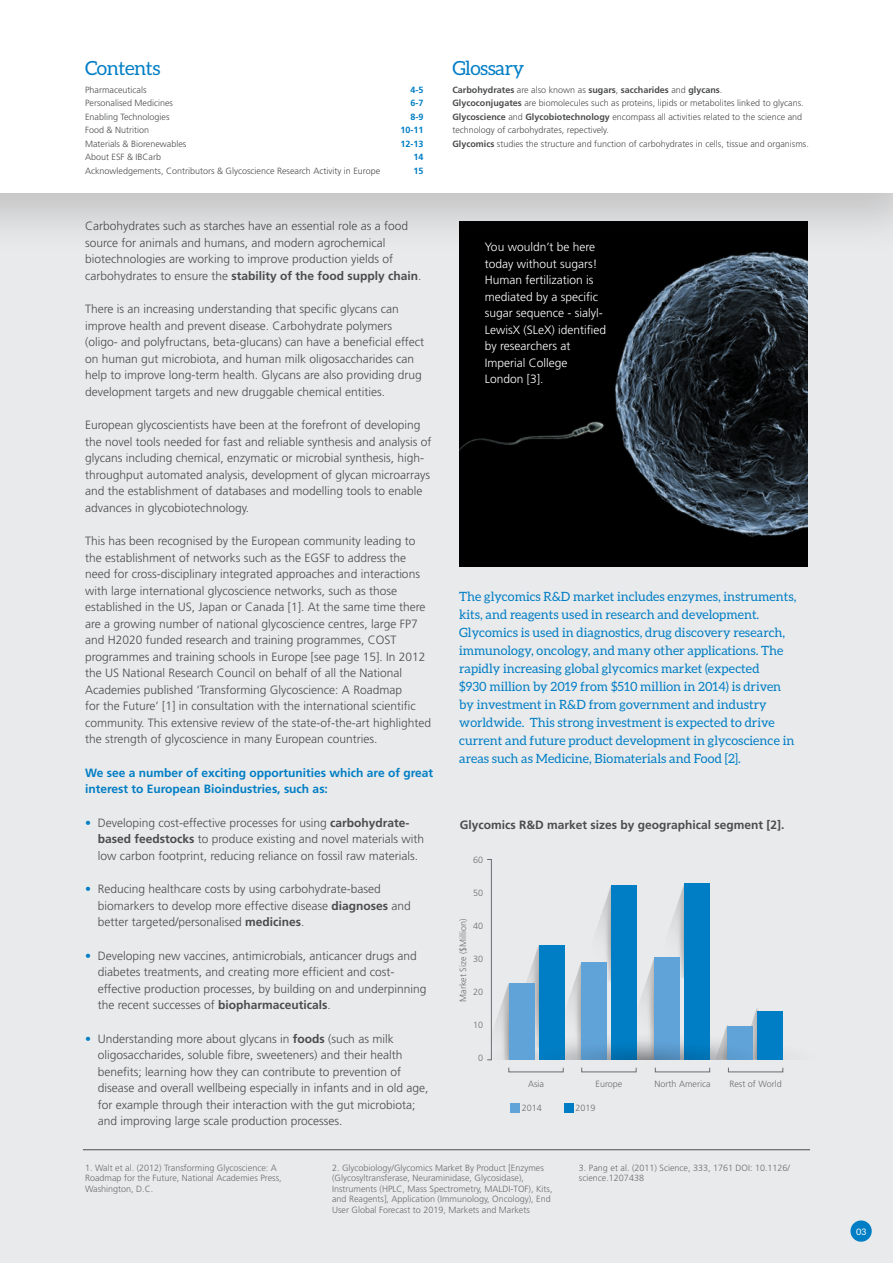
<style>
.page{position:relative;width:893px;height:1263px;background:#e9eaeb}
.page>*{position:absolute;margin:0;border:0;box-sizing:border-box;transform-origin:0 0}
.Heading{font:19.5px "Aleo";letter-spacing:-.025em;color:#007ec5}
.HIghlight{font:12.75px/18px "Aleo";color:#007ec5}
.Body{font:300 12px/16.5px "Frutiger";color:#4b4c4d}
.image{font:300 12px/16.5px "Frutiger";color:#fff}
.Body-2{font:700 12px/16.5px "Frutiger";color:#007ec5}
.Body-3{font:700 12px "Frutiger";color:#4b4c4d}
.References{font:300 9px/10.5px "Frutiger";color:#6c6d70}
.Body-4{font:300 9px/13.5px "Frutiger";color:#4b4c4d}
.Body-5{font:700 9px "Frutiger";color:#4b4c4d}
.Body-6{font:700 9px "Frutiger";color:#007ec5}
.HIghlight-2{font:9px "Aleo";color:#fff}
.s1{font-weight:700}
.s2{font-weight:700;color:#007ec5}
.s3{font-weight:300}
</style>
<div class="page">
<img style="left:459px;top:257px;width:349px;height:310px">
<div style="left:850px;top:1220px;width:22px;height:22px;background:#007ec5;border-radius:50%"></div>
<hr style="left:83px;top:1149px;width:727px;height:1px;background:#4b4c4d">
<div style="left:511px;top:1103px;width:9px;height:9px;background:#60a3d8"></div>
<div style="left:564px;top:1103px;width:9px;height:9px;background:#007ec5"></div>
<svg style="left:495px;top:883px;width:288px;height:177px"></svg>
<div style="left:509px;top:1067px;width:54px;height:5px;border:1px solid #6c6d70"></div>
<div style="left:581px;top:1067px;width:55px;height:5px;border:1px solid #6c6d70"></div>
<div style="left:655px;top:1067px;width:55px;height:5px;border:1px solid #6c6d70"></div>
<div style="left:728px;top:1067px;width:55px;height:5px;border:1px solid #6c6d70"></div>
<div style="left:487px;top:859px;width:5px;height:201px;border:1px solid #6c6d70"></div>
<div style="left:0;top:0;width:893px;height:257px;background:#231f20;opacity:.2"></div>
<div style="left:0;top:0;width:893px;height:192px;background:#fff"></div>
<p class="Heading" style="left:85px;top:57px;width:77px">Contents</p>
<p class="Body-4" style="left:85px;top:83px;width:63px">Pharmaceuticals</p>
<p class="Body-6" style="left:411px;top:85px;width:15px">4-5</p>
<p class="Body-4" style="left:85px;top:97px;width:90px">Personalised Medicines</p>
<p class="Body-6" style="left:411px;top:98px;width:15px">6-7</p>
<p class="Body-4" style="left:85px;top:110px;width:86px">Enabling Technologies</p>
<p class="Body-6" style="left:411px;top:112px;width:15px">8-9</p>
<p class="Body-4" style="left:85px;top:124px;width:66px">Food &amp; Nutrition</p>
<p class="Body-6" style="left:401px;top:125px;width:25px">10-11</p>
<p class="Body-4" style="left:85px;top:137px;width:103px">Materials &amp; Biorenewables</p>
<p class="Body-6" style="left:401px;top:139px;width:25px">12-13</p>
<p class="Body-4" style="left:85px;top:151px;width:78px">About ESF &amp; IBCarb</p>
<p class="Body-6" style="left:414px;top:152px;width:12px">14</p>
<p class="Body-4" style="left:85px;top:164px;width:297px">Acknowledgements, Contributors &amp; Glycoscience Research Activity in Europe</p>
<p class="Body-6" style="left:414px;top:166px;width:12px">15</p>
<p class="Body" style="left:85px;top:218px;width:338px">Carbohydrates such as starches have an essential role as a food source for animals and humans, and modern agrochemical biotechnologies are working to improve production yields of carbohydrates to ensure the <span class="s1">stability of the food supply chain</span>.</p>
<p class="Body" style="left:85px;top:301px;width:341px">There is an increasing understanding that specific glycans can improve health and prevent disease. Carbohydrate polymers (oligo- and polyfructans, beta-glucans) can have a beneficial effect on human gut microbiota, and human milk oligosaccharides can help to improve long-term health. Glycans are also providing drug development targets and new druggable chemical entities.</p>
<p class="Body" style="left:85px;top:417px;width:348px">European glycoscientists have been at the forefront of developing the novel tools needed for fast and reliable synthesis and analysis of glycans including chemical, enzymatic or microbial synthesis, high&shy;throughput automated analysis, development of glycan microarrays and the establishment of databases and modelling tools to enable advances in glycobiotechnology.</p>
<p class="Body" style="left:85px;top:533px;width:348px">This has been recognised by the European community leading to the establishment of networks such as the EGSF to address the need for cross-disciplinary integrated approaches and interactions with large international glycoscience networks, such as those established in the US, Japan or Canada [1]. At the same time there are a growing number of national glycoscience centres, large FP7 and H2020 funded research and training programmes, COST programmes and training schools in Europe [see page 15]. In 2012 the US National Research Council on behalf of all the National Academies published ‘Transforming Glycoscience: A Roadmap<br>for the Future’ [1] in consultation with the international scientific community. This extensive review of the state-of-the-art highlighted the strength of glycoscience in many European countries.</p>
<p class="Body-2" style="left:85px;top:764px;width:350px">We see a number of exciting opportunities which are of great interest to European Bioindustries, such as:</p>
<p class="Body" style="left:98px;top:814px;width:328px;text-indent:-13px"><span class="s2">•</span> Developing cost-effective processes for using <span class="s1">carbohydrate&shy;based feedstocks</span> to produce existing and novel materials with low carbon footprint, reducing reliance on fossil raw materials.</p>
<p class="Body" style="left:98px;top:881px;width:314px;text-indent:-13px"><span class="s2">•</span> Reducing healthcare costs by using carbohydrate-based biomarkers to develop more effective disease <span class="s1">diagnoses</span> and better targeted/personalised <span class="s1">medicines</span>.</p>
<p class="Body" style="left:98px;top:947px;width:330px;text-indent:-13px"><span class="s2">•</span> Developing new vaccines, antimicrobials, anticancer drugs and diabetes treatments, and creating more efficient and cost&shy;effective production processes, by building on and underpinning the recent successes of <span class="s1">biopharmaceuticals</span>.</p>
<p class="Body" style="left:98px;top:1030px;width:332px;text-indent:-13px"><span class="s2">•</span> Understanding more about glycans in <span class="s1">foods</span> (such as milk oligosaccharides, soluble fibre, sweeteners) and their health benefits; learning how they can contribute to prevention of disease and overall wellbeing especially in infants and in old age, for example through their interaction with the gut microbiota; and improving large scale production processes.</p>
<p class="Heading" style="left:452px;top:57px;width:73px">Glossary</p>
<p class="Body-5" style="left:452px;top:85px;width:271px">Carbohydrates <span class="s3">are also known as</span> sugars<span class="s3">,</span> saccharides <span class="s3">and</span> glycans<span class="s3">.</span></p>
<p class="Body-4" style="left:452px;top:97px;width:353px"><span class="s1">Glycoconjugates</span> are biomolecules such as proteins, lipids or metabolites linked to glycans.</p>
<p class="Body-4" style="left:452px;top:110px;width:351px"><span class="s1">Glycoscience</span> and <span class="s1">Glycobiotechnology</span> encompass all activities related to the science and technology of carbohydrates, repectively.</p>
<p class="Body-4" style="left:452px;top:137px;width:358px"><span class="s1">Glycomics</span> studies the structure and function of carbohydrates in cells, tissue and organisms.</p>
<p class="image" style="left:485px;top:239px;width:123px">You wouldn’t be here today without sugars!<br>Human fertilization is mediated by a specific sugar sequence - sialyl-<br>LewisX (SLeX) identified by researchers at<br>Imperial College<br>London [3].</p>
<p class="HIghlight" style="left:459px;top:588px;width:339px">The glycomics R&amp;D market includes enzymes, instruments, kits, and reagents used in research and development.<br>Glycomics is used in diagnostics, drug discovery research, immunology, oncology, and many other applications. The rapidly increasing global glycomics market (expected<br>$930 million by 2019 from $510 million in 2014) is driven by investment in R&amp;D from government and industry worldwide. This strong investment is expected to drive current and future product development in glycoscience in areas such as Medicine, Biomaterials and Food [2].</p>
<p class="Body-3" style="left:460px;top:817px;width:326px">Glycomics R&amp;D market sizes by geographical segment [2].</p>
<p class="References" style="left:473px;top:855px;width:12px">60</p>
<p class="References" style="left:473px;top:888px;width:12px">50</p>
<p class="References" style="left:473px;top:921px;width:12px">40</p>
<p class="References" style="left:473px;top:954px;width:12px">30</p>
<p class="References" style="left:473px;top:987px;width:12px">20</p>
<p class="References" style="left:473px;top:1020px;width:12px">10</p>
<p class="References" style="left:478px;top:1053px;width:7px">0</p>
<p class="References" style="left:458px;top:1002px;width:85px;rotate:-90deg">Market Size ($Million)</p>
<p class="References" style="left:528px;top:1079px;width:18px">Asia</p>
<p class="References" style="left:595px;top:1079px;width:28px">Europe</p>
<p class="References" style="left:654px;top:1079px;width:57px">North America</p>
<p class="References" style="left:729px;top:1079px;width:54px">Rest of World</p>
<p class="References" style="left:522px;top:1102px;width:22px">2014</p>
<p class="References" style="left:575px;top:1102px;width:22px">2019</p>
<p class="References" style="left:85px;top:1162px;width:198px">1. Walt et al. (2012) Transforming Glycoscience: A<br>Roadmap for the Future, National Academies Press,<br>Washington, D.C.</p>
<p class="References" style="left:332px;top:1162px;width:222px">2. Glycobiology/Glycomics Market By Product [Enzymes (Glycosyltransferase, Neuraminidase, Glycosidase), Instruments (HPLC, Mass Spectrometry, MALDI-TOF), Kits, and Reagents], Application (Immunology, Oncology), End User Global Forecast to 2019, Markets and Markets</p>
<p class="References" style="left:579px;top:1162px;width:213px">3. Pang et al. (2011) Science, 333, 1761 DOI: 10.1126/ science.1207438</p>
<p class="HIghlight-2" style="left:856px;top:1226px;width:12px">03</p>
</div>
